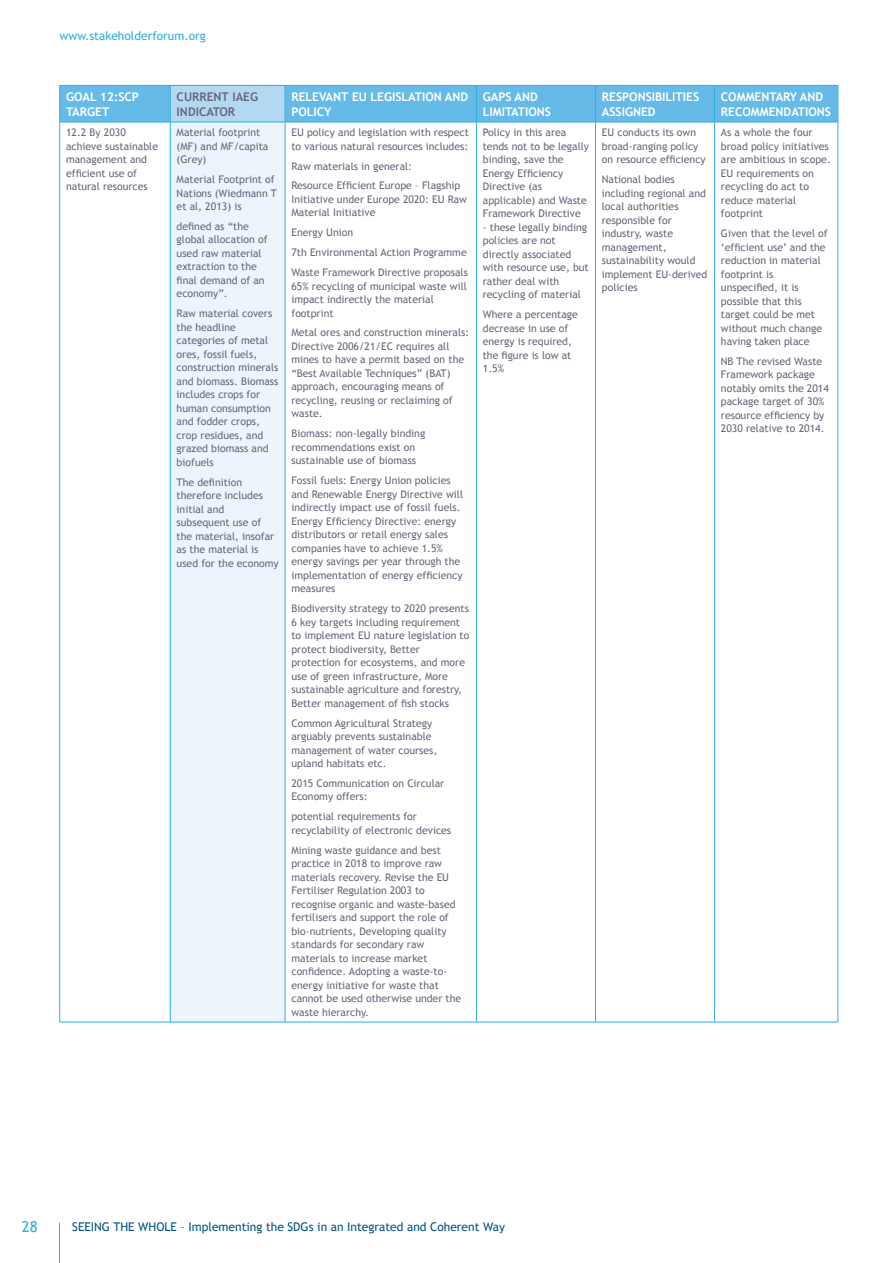
<style>
.page{position:relative;width:893px;height:1263px;background:#fff}
.page>*{position:absolute;margin:0;border:0;box-sizing:border-box;transform-origin:0 0}
.t1{font:15px "Trebuchet MS";color:#2eaee1}
.Body_Text{font:700 12px/15px "Trebuchet MS";color:#fff}
.t2{font:12px "Trebuchet MS";color:#035481}
.t3{font:12px "Trebuchet MS";color:#2eaee1}
.Body_Text-2{font:700 12px/15px "Trebuchet MS";color:#67667d}
.Body_Text-3{font:10.5px/13.5px "Trebuchet MS";color:#67667d}
</style>
<div class="page">
<div style="left:60px;top:86px;width:777px;height:36px;background:#66bae7"></div>
<div style="left:170px;top:85px;width:115px;height:37px;background:#b3d9f2"></div>
<div style="left:170px;top:122px;width:115px;height:900px;background:#ebf5fb"></div>
<hr style="left:59px;top:85px;width:111px;height:1px;background:#2eaee1">
<hr style="left:59px;top:86px;width:1px;height:36px;background:#2eaee1">
<hr style="left:170px;top:85px;width:115px;height:1px;background:#2eaee1">
<hr style="left:170px;top:86px;width:1px;height:36px;background:#2eaee1">
<hr style="left:285px;top:85px;width:191px;height:1px;background:#2eaee1">
<hr style="left:285px;top:86px;width:1px;height:36px;background:#2eaee1">
<hr style="left:476px;top:85px;width:119px;height:1px;background:#2eaee1">
<hr style="left:476px;top:86px;width:1px;height:36px;background:#2eaee1">
<hr style="left:595px;top:85px;width:120px;height:1px;background:#2eaee1">
<hr style="left:595px;top:86px;width:1px;height:36px;background:#2eaee1">
<hr style="left:715px;top:85px;width:123px;height:1px;background:#2eaee1">
<hr style="left:714px;top:86px;width:1px;height:36px;background:#2eaee1">
<hr style="left:837px;top:86px;width:1px;height:36px;background:#2eaee1">
<hr style="left:59px;top:122px;width:111px;height:1px;background:#2eaee1">
<hr style="left:59px;top:122px;width:1px;height:900px;background:#2eaee1">
<hr style="left:170px;top:122px;width:115px;height:1px;background:#2eaee1">
<hr style="left:170px;top:122px;width:1px;height:900px;background:#2eaee1">
<hr style="left:285px;top:122px;width:191px;height:1px;background:#2eaee1">
<hr style="left:285px;top:122px;width:1px;height:900px;background:#2eaee1">
<hr style="left:476px;top:122px;width:119px;height:1px;background:#2eaee1">
<hr style="left:476px;top:122px;width:1px;height:900px;background:#2eaee1">
<hr style="left:595px;top:122px;width:120px;height:1px;background:#2eaee1">
<hr style="left:595px;top:122px;width:1px;height:900px;background:#2eaee1">
<hr style="left:715px;top:122px;width:123px;height:1px;background:#2eaee1">
<hr style="left:714px;top:122px;width:1px;height:900px;background:#2eaee1">
<hr style="left:837px;top:122px;width:1px;height:900px;background:#2eaee1">
<hr style="left:59px;top:1022px;width:111px;height:1px;background:#2eaee1">
<hr style="left:170px;top:1022px;width:115px;height:1px;background:#2eaee1">
<hr style="left:285px;top:1022px;width:191px;height:1px;background:#2eaee1">
<hr style="left:476px;top:1022px;width:119px;height:1px;background:#2eaee1">
<hr style="left:595px;top:1022px;width:120px;height:1px;background:#2eaee1">
<hr style="left:715px;top:1022px;width:123px;height:1px;background:#2eaee1">
<hr style="left:59px;top:1222px;width:1px;height:41px;background:#2eaee1">
<p class="t3" style="left:60px;top:29px;width:148px">www.stakeholderforum.org</p>
<p class="Body_Text" style="left:66px;top:89px;width:74px">GOAL 12:SCP<br>TARGET</p>
<p class="Body_Text-2" style="left:177px;top:89px;width:83px">CURRENT IAEG<br>INDICATOR</p>
<p class="Body_Text" style="left:291px;top:89px;width:178px">RELEVANT EU LEGISLATION AND<br>POLICY</p>
<p class="Body_Text" style="left:483px;top:89px;width:70px">GAPS AND<br>LIMITATIONS</p>
<p class="Body_Text" style="left:602px;top:89px;width:99px">RESPONSIBILITIES<br>ASSIGNED</p>
<p class="Body_Text" style="left:721px;top:89px;width:112px">COMMENTARY AND<br>RECOMMENDATIONS</p>
<p class="Body_Text-3" style="left:66px;top:126px;width:94px">12.2 By 2030 achieve sustainable management and efficient use of natural resources</p>
<p class="Body_Text-3" style="left:177px;top:126px;width:93px">Material footprint (MF) and MF/capita (Grey)</p>
<p class="Body_Text-3" style="left:291px;top:126px;width:179px">EU policy and legislation with respect to various natural resources includes:</p>
<p class="Body_Text-3" style="left:291px;top:159px;width:122px">Raw materials in general:</p>
<p class="Body_Text-3" style="left:291px;top:179px;width:177px">Resource Efficient Europe – Flagship<br>Initiative under Europe 2020: EU Raw<br>Material Initiative</p>
<p class="Body_Text-3" style="left:291px;top:226px;width:63px">Energy Union</p>
<p class="Body_Text-3" style="left:291px;top:246px;width:177px">7th Environmental Action Programme</p>
<p class="Body_Text-3" style="left:291px;top:266px;width:178px">Waste Framework Directive proposals<br>65% recycling of municipal waste will impact indirectly the material footprint</p>
<p class="Body_Text-3" style="left:291px;top:326px;width:179px">Metal ores and construction minerals:<br>Directive 2006/21/EC requires all mines to have a permit based on the “Best Available Techniques” (BAT) approach, encouraging means of recycling, reusing or reclaiming of waste.</p>
<p class="Body_Text-3" style="left:291px;top:427px;width:135px">Biomass: non-legally binding recommendations exist on sustainable use of biomass</p>
<p class="Body_Text-3" style="left:291px;top:474px;width:173px">Fossil fuels: Energy Union policies and Renewable Energy Directive will indirectly impact use of fossil fuels.<br>Energy Efficiency Directive: energy distributors or retail energy sales companies have to achieve 1.5% energy savings per year through the implementation of energy efficiency measures</p>
<p class="Body_Text-3" style="left:291px;top:602px;width:179px">Biodiversity strategy to 2020 presents 6 key targets including requirement to implement EU nature legislation to protect biodiversity, Better protection for ecosystems, and more use of green infrastructure, More sustainable agriculture and forestry, Better management of fish stocks</p>
<p class="Body_Text-3" style="left:291px;top:716px;width:147px">Common Agricultural Strategy arguably prevents sustainable management of water courses, upland habitats etc.</p>
<p class="Body_Text-3" style="left:291px;top:776px;width:154px">2015 Communication on Circular<br>Economy offers:</p>
<p class="Body_Text-3" style="left:291px;top:810px;width:161px">potential requirements for recyclability of electronic devices</p>
<p class="Body_Text-3" style="left:291px;top:843px;width:171px">Mining waste guidance and best practice in 2018 to improve raw materials recovery. Revise the EU<br>Fertiliser Regulation 2003 to recognise organic and waste-based fertilisers and support the role of bio-nutrients, Developing quality standards for secondary raw materials to increase market confidence. Adopting a waste-to&shy;energy initiative for waste that cannot be used otherwise under the waste hierarchy.</p>
<p class="Body_Text-3" style="left:483px;top:126px;width:108px">Policy in this area tends not to be legally binding, save the<br>Energy Efficiency<br>Directive (as applicable) and Waste<br>Framework Directive</p>
<p class="Body_Text-3" style="left:483px;top:220px;width:107px">- these legally binding policies are not directly associated with resource use, but rather deal with recycling of material</p>
<p class="Body_Text-3" style="left:483px;top:308px;width:97px">Where a percentage decrease in use of energy is required, the figure is low at<br>1.5%</p>
<p class="Body_Text-3" style="left:602px;top:126px;width:105px">EU conducts its own broad-ranging policy on resource efficiency</p>
<p class="Body_Text-3" style="left:602px;top:173px;width:107px">National bodies including regional and local authorities responsible for industry, waste management, sustainability would implement EU-derived policies</p>
<p class="Body_Text-3" style="left:721px;top:126px;width:111px">As a whole the four broad policy initiatives are ambitious in scope.<br>EU requirements on recycling do act to reduce material footprint</p>
<p class="Body_Text-3" style="left:721px;top:227px;width:108px">Given that the level of ‘efficient use’ and the reduction in material footprint is unspecified, it is possible that this target could be met without much change having taken place</p>
<p class="Body_Text-3" style="left:721px;top:355px;width:110px">NB The revised Waste<br>Framework package notably omits the 2014 package target of 30% resource efficiency by<br>2030 relative to 2014.</p>
<p class="Body_Text-3" style="left:177px;top:173px;width:102px">Material Footprint of<br>Nations (Wiedmann T et al, 2013) is</p>
<p class="Body_Text-3" style="left:177px;top:220px;width:92px">defined as “the global allocation of used raw material extraction to the final demand of an economy”.</p>
<p class="Body_Text-3" style="left:177px;top:307px;width:103px">Raw material covers the headline categories of metal ores, fossil fuels, construction minerals and biomass. Biomass includes crops for human consumption and fodder crops, crop residues, and grazed biomass and biofuels</p>
<p class="Body_Text-3" style="left:177px;top:475px;width:104px">The definition therefore includes initial and subsequent use of the material, insofar as the material is used for the economy</p>
<h1 class="t1" style="left:22px;top:1217px;width:17px">28</h1>
<p class="t2" style="left:72px;top:1220px;width:434px">SEEING THE WHOLE – Implementing the SDGs in an Integrated and Coherent Way</p>
</div>
